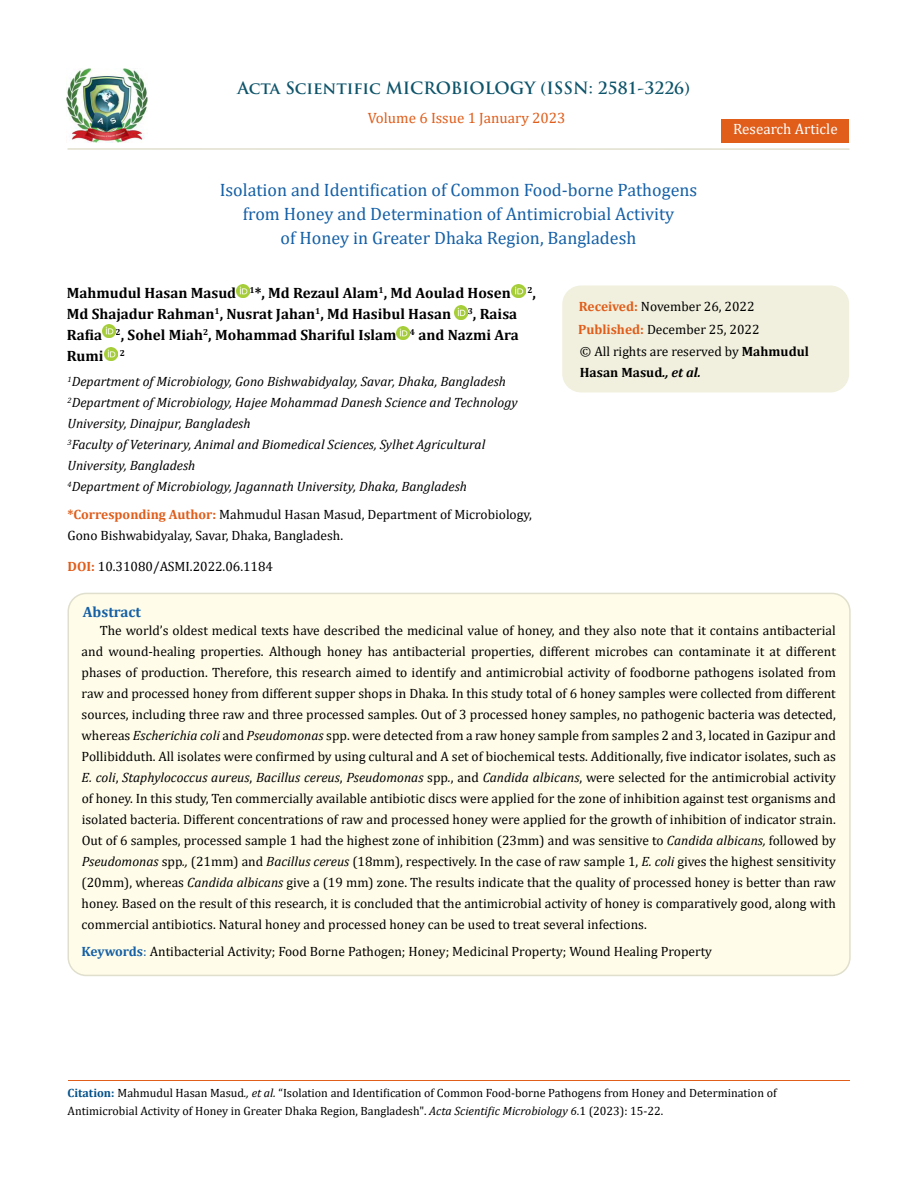
<style>
.page{position:relative;width:917px;height:1188px;background:#fff}
.page>*{position:absolute;margin:0;border:0;box-sizing:border-box;transform-origin:0 0}
.t1{font:18px/24px "Cambria";color:#1560a6;text-align:center}
.t2{font:700 16.5px "Trajan Pro";color:#0e546a}
.t3{font:700 15px/21px "Cambria";color:#000}
.t4{font:15px "Cambria";color:#e05d1a}
.t5{font:15px "Cambria";color:#fff}
.t6{font:700 15px "Cambria";color:#1560a6}
.t7{font:13.5px/21px "Cambria";color:#000}
.t8{font:italic 13.5px/21px "Cambria";color:#000}
.t9{font:12px/18px "Cambria";color:#000}
.s1{font-weight:700;color:#e05d1a}
.s2{font-weight:700}
.s3{font-weight:700;font-style:italic}
.s4{font-style:italic}
.s5{font-weight:700;color:#1560a6}
.s6{color:#1560a6}
.s7{font-weight:700;color:#035089}
</style>
<div class="page">
<img style="left:67px;top:68px;width:80px;height:74px">
<div style="left:721px;top:119px;width:128px;height:23px;background:#e05d1a"></div>
<div style="left:563px;top:286px;width:285px;height:106px;background:#f1f0de;border-radius:18px"></div>
<div style="left:562px;top:286px;width:287px;height:106px;border:2px solid #f1f0de;border-radius:18px"></div>
<div style="left:68px;top:593px;width:781px;height:382px;background:#fffde9;border-radius:18px"></div>
<div style="left:67px;top:593px;width:783px;height:383px;border:2px solid #e0dfcd;border-radius:18px"></div>
<svg style="left:236px;top:284px;width:13px;height:13px"></svg>
<svg style="left:512px;top:284px;width:13px;height:13px"></svg>
<svg style="left:454px;top:306px;width:13px;height:13px"></svg>
<svg style="left:102px;top:325px;width:13px;height:13px"></svg>
<img style="left:396px;top:326px;width:14px;height:13px">
<img style="left:104px;top:347px;width:14px;height:14px">
<hr style="left:68px;top:1081px;width:781px;height:1px;background:#e05d1a">
<hr style="left:67px;top:148px;width:782px;height:2px;background:#e0dfcd">
<p class="t2" style="left:237px;top:77px;width:454px">Acta Scientific MICROBIOLOGY (ISSN: 2581-3226)</p>
<p class="t4" style="left:368px;top:109px;width:199px">Volume 6 Issue 1 January 2023</p>
<p class="t5" style="left:733px;top:120px;width:106px">Research Article</p>
<h1 class="t1" style="left:220px;top:178px;width:479px">Isolation and Identification of Common Food-borne Pathogens from Honey and Determination of Antimicrobial Activity<br>of Honey in Greater Dhaka Region, Bangladesh</h1>
<p class="t3" style="left:67px;top:282px;width:471px">Mahmudul Hasan Masud <sup>1</sup>*, Md Rezaul Alam<sup>1</sup>, Md Aoulad Hosen <sup>2</sup>, Md Shajadur Rahman<sup>1</sup>, Nusrat Jahan<sup>1</sup>, Md Hasibul Hasan <sup>3</sup>, Raisa Rafia <sup>2</sup>, Sohel Miah<sup>2</sup>, Mohammad Shariful Islam <sup>4</sup> and Nazmi Ara Rumi <sup>2</sup></p>
<p class="t8" style="left:67px;top:371px;width:451px"><sup>1</sup>Department of Microbiology, Gono Bishwabidyalay, Savar, Dhaka, Bangladesh <sup>2</sup>Department of Microbiology, Hajee Mohammad Danesh Science and Technology University, Dinajpur, Bangladesh<br><sup>3</sup>Faculty of Veterinary, Animal and Biomedical Sciences, Sylhet Agricultural University, Bangladesh<br><sup>4</sup>Department of Microbiology, Jagannath University, Dhaka, Bangladesh</p>
<p class="t7" style="left:67px;top:504px;width:466px"><span class="s1">*Corresponding Author:</span> Mahmudul Hasan Masud, Department of Microbiology,<br>Gono Bishwabidyalay, Savar, Dhaka, Bangladesh.</p>
<p class="t7" style="left:578px;top:295px;width:183px;line-height:23px"><span class="s1">Received:</span> November 26, 2022<br><span class="s1">Published:</span> December 25, 2022</p>
<p class="t7" style="left:580px;top:340px;width:230px">© All rights are reserved by <span class="s2">Mahmudul<br>Hasan Masud</span><span class="s3">., et al.</span></p>
<p class="t7" style="left:67px;top:556px;width:207px"><span class="s1">DOI:</span> 10.31080/ASMI.2022.06.1184</p>
<p class="t6" style="left:83px;top:601px;width:60px">Abstract</p>
<p class="t7" style="left:82px;top:620px;width:755px;text-align:justify;text-indent:18px">The world’s oldest medical texts have described the medicinal value of honey, and they also note that it contains antibacterial and wound-healing properties. Although honey has antibacterial properties, different microbes can contaminate it at different phases of production. Therefore, this research aimed to identify and antimicrobial activity of foodborne pathogens isolated from raw and processed honey from different supper shops in Dhaka. In this study total of 6 honey samples were collected from different sources, including three raw and three processed samples. Out of 3 processed honey samples, no pathogenic bacteria was detected, whereas <span class="s4">Escherichia coli</span> and <span class="s4">Pseudomonas</span> spp. were detected from a raw honey sample from samples 2 and 3, located in Gazipur and Pollibidduth. All isolates were confirmed by using cultural and A set of biochemical tests. Additionally, five indicator isolates, such as <span class="s4">E. coli</span>, <span class="s4">Staphylococcus aureus</span>, <span class="s4">Bacillus cereus</span>, <span class="s4">Pseudomonas</span> spp<span class="s4">.</span>, and <span class="s4">Candida albicans</span>, were selected for the antimicrobial activity of honey. In this study, Ten commercially available antibiotic discs were applied for the zone of inhibition against test organisms and isolated bacteria. Different concentrations of raw and processed honey were applied for the growth of inhibition of indicator strain.<br>Out of 6 samples, processed sample 1 had the highest zone of inhibition (23mm) and was sensitive to <span class="s4">Candida albicans,</span> followed by <span class="s4">Pseudomonas</span> spp<span class="s4">.,</span> (21mm) and <span class="s4">Bacillus cereus</span> (18mm), respectively. In the case of raw sample 1, <span class="s4">E. coli</span> gives the highest sensitivity (20mm), whereas <span class="s4">Candida albicans</span> give a (19 mm) zone. The results indicate that the quality of processed honey is better than raw honey. Based on the result of this research, it is concluded that the antimicrobial activity of honey is comparatively good, along with commercial antibiotics. Natural honey and processed honey can be used to treat several infections.</p>
<p class="t7" style="left:82px;top:941px;width:632px"><span class="s5">Keywords</span><span class="s6">:</span> Antibacterial Activity; Food Borne Pathogen; Honey; Medicinal Property; Wound Healing Property</p>
<p class="t9" style="left:68px;top:1084px;width:710px"><span class="s7">Citation:</span> Mahmudul Hasan Masud<span class="s4">., et al.</span> “Isolation and Identification of Common Food-borne Pathogens from Honey and Determination of<br>Antimicrobial Activity of Honey in Greater Dhaka Region, Bangladesh". <span class="s4">Acta Scientific Microbiology 6</span>.1 (2023): 15-22.</p>
</div>
